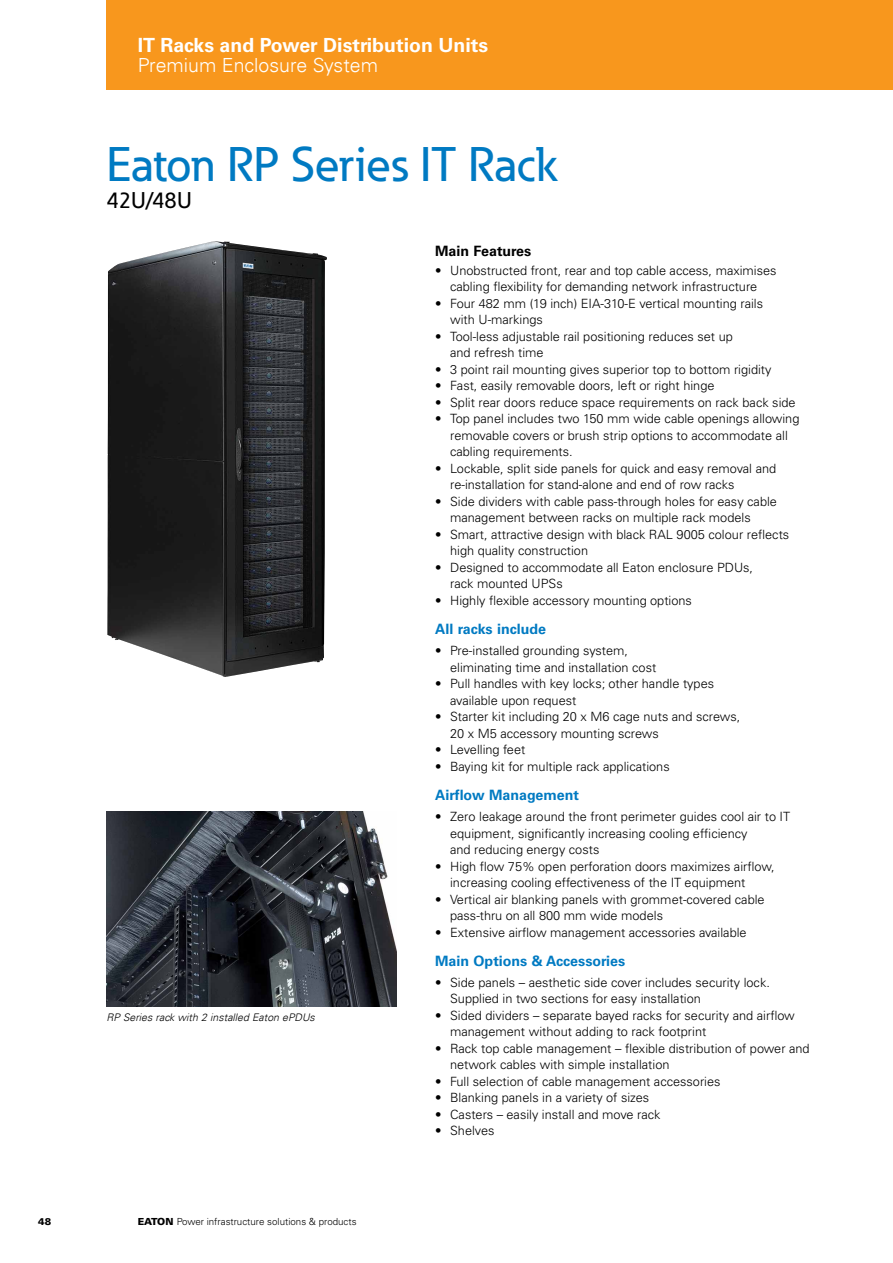
<style>
.page{position:relative;width:893px;height:1263px;background:#fff}
.page>*{position:absolute;margin:0;border:0;box-sizing:border-box;transform-origin:0 0}
.t1{font:500 48px "Eaton";color:#007ac2}
.t2{font:500 22.5px "Eaton";color:#000}
.t3{font:700 19.5px "Univers LT Std";color:#fff}
.t4{font:300 19.5px "Univers LT";color:#fff}
.t5{font:700 14.25px "Univers LT Std";color:#007ac2}
.t6{font:700 14.25px "Univers LT Std";color:#000}
.t7{font:300 12.75px/16.5px "Univers LT Pro 45";color:#000}
.t8{font:italic 300 10.5px "Univers LT";color:#000}
.t9{font:300 9.75px "Univers LT Pro 45";color:#000}
.t10{font:900 9.75px "Univers LT Std";color:#000}
.s1{font-family:"Univers LT Std";font-weight:900}
</style>
<div class="page">
<div style="left:107px;top:0;width:786px;height:89px;background:#f8971d"></div>
<img style="left:107px;top:241px;width:220px;height:436px">
<img style="left:107px;top:811px;width:289px;height:195px">
<h3 class="t3" style="left:138px;top:34px;width:352px">IT Racks and Power Distribution Units</h3>
<h3 class="t4" style="left:138px;top:53px;width:242px">Premium Enclosure System</h3>
<h1 class="t1" style="left:107px;top:135px;width:452px">Eaton RP Series IT Rack</h1>
<h2 class="t2" style="left:107px;top:187px;width:87px">42U/48U</h2>
<p class="t6" style="left:435px;top:242px;width:98px">Main Features</p>
<p class="t7" style="left:435px;top:262px;width:343px;text-align:center">• Unobstructed front, rear and top cable access, maximises cabling flexibility for demanding network infrastructure</p>
<p class="t7" style="left:450px;top:295px;width:314px;text-indent:-15px">• Four 482 mm (19 inch) EIA-310-E vertical mounting rails with U-markings</p>
<p class="t7" style="left:450px;top:328px;width:284px;text-indent:-15px">• Tool-less adjustable rail positioning reduces set up and refresh time</p>
<p class="t7" style="left:435px;top:361px;width:338px">• 3 point rail mounting gives superior top to bottom rigidity</p>
<p class="t7" style="left:435px;top:378px;width:281px">• Fast, easily removable doors, left or right hinge</p>
<p class="t7" style="left:435px;top:394px;width:362px">• Split rear doors reduce space requirements on rack back side</p>
<p class="t7" style="left:450px;top:411px;width:351px;text-indent:-15px">• Top panel includes two 150 mm wide cable openings allowing removable covers or brush strip options to accommodate all cabling requirements.</p>
<p class="t7" style="left:450px;top:460px;width:328px;text-indent:-15px">• Lockable, split side panels for quick and easy removal and re-installation for stand-alone and end of row racks</p>
<p class="t7" style="left:450px;top:493px;width:328px;text-indent:-15px">• Side dividers with cable pass-through holes for easy cable management between racks on multiple rack models</p>
<p class="t7" style="left:450px;top:526px;width:341px;text-indent:-15px">• Smart, attractive design with black RAL 9005 colour reflects high quality construction</p>
<p class="t7" style="left:450px;top:559px;width:305px;text-indent:-15px">• Designed to accommodate all Eaton enclosure PDUs, rack mounted UPSs</p>
<p class="t7" style="left:435px;top:592px;width:258px">• Highly flexible accessory mounting options</p>
<p class="t5" style="left:435px;top:621px;width:113px">All racks include</p>
<p class="t7" style="left:450px;top:642px;width:208px;text-indent:-15px">• Pre-installed grounding system, eliminating time and installation cost</p>
<p class="t7" style="left:450px;top:675px;width:266px;text-indent:-15px">• Pull handles with key locks; other handle types available upon request</p>
<p class="t7" style="left:450px;top:708px;width:292px;text-indent:-15px">• Starter kit including 20 x M6 cage nuts and screws,<br>20 x M5 accessory mounting screws</p>
<p class="t7" style="left:435px;top:741px;width:92px">• Levelling feet</p>
<p class="t7" style="left:435px;top:758px;width:236px">• Baying kit for multiple rack applications</p>
<p class="t5" style="left:435px;top:787px;width:145px">Airflow Management</p>
<p class="t7" style="left:450px;top:808px;width:342px;text-indent:-15px">• Zero leakage around the front perimeter guides cool air to IT equipment, significantly increasing cooling efficiency<br>and reducing energy costs</p>
<p class="t7" style="left:450px;top:858px;width:326px;text-indent:-15px">• High flow 75% open perforation doors maximizes airflow, increasing cooling effectiveness of the IT equipment</p>
<p class="t7" style="left:450px;top:891px;width:316px;text-indent:-15px">• Vertical air blanking panels with grommet-covered cable pass-thru on all 800 mm wide models</p>
<p class="t7" style="left:435px;top:924px;width:313px">• Extensive airflow management accessories available</p>
<p class="t5" style="left:435px;top:952px;width:192px">Main Options &amp; Accessories</p>
<p class="t7" style="left:450px;top:974px;width:321px;text-indent:-15px">• Side panels – aesthetic side cover includes security lock.<br>Supplied in two sections for easy installation</p>
<p class="t7" style="left:450px;top:1007px;width:346px;text-indent:-15px">• Sided dividers – separate bayed racks for security and airflow management without adding to rack footprint</p>
<p class="t7" style="left:450px;top:1040px;width:361px;text-indent:-15px">• Rack top cable management – flexible distribution of power and network cables with simple installation</p>
<p class="t7" style="left:435px;top:1073px;width:287px">• Full selection of cable management accessories</p>
<p class="t7" style="left:435px;top:1089px;width:216px">• Blanking panels in a variety of sizes</p>
<p class="t7" style="left:435px;top:1106px;width:227px">• Casters – easily install and move rack</p>
<p class="t7" style="left:435px;top:1122px;width:61px">• Shelves</p>
<p class="t8" style="left:107px;top:1011px;width:210px">RP Series rack with 2 installed Eaton ePDUs</p>
<p class="t10" style="left:38px;top:1215px;width:15px">48</p>
<p class="t9" style="left:138px;top:1215px;width:220px"><span class="s1">EATON</span> Power infrastructure solutions &amp; products</p>
</div>
